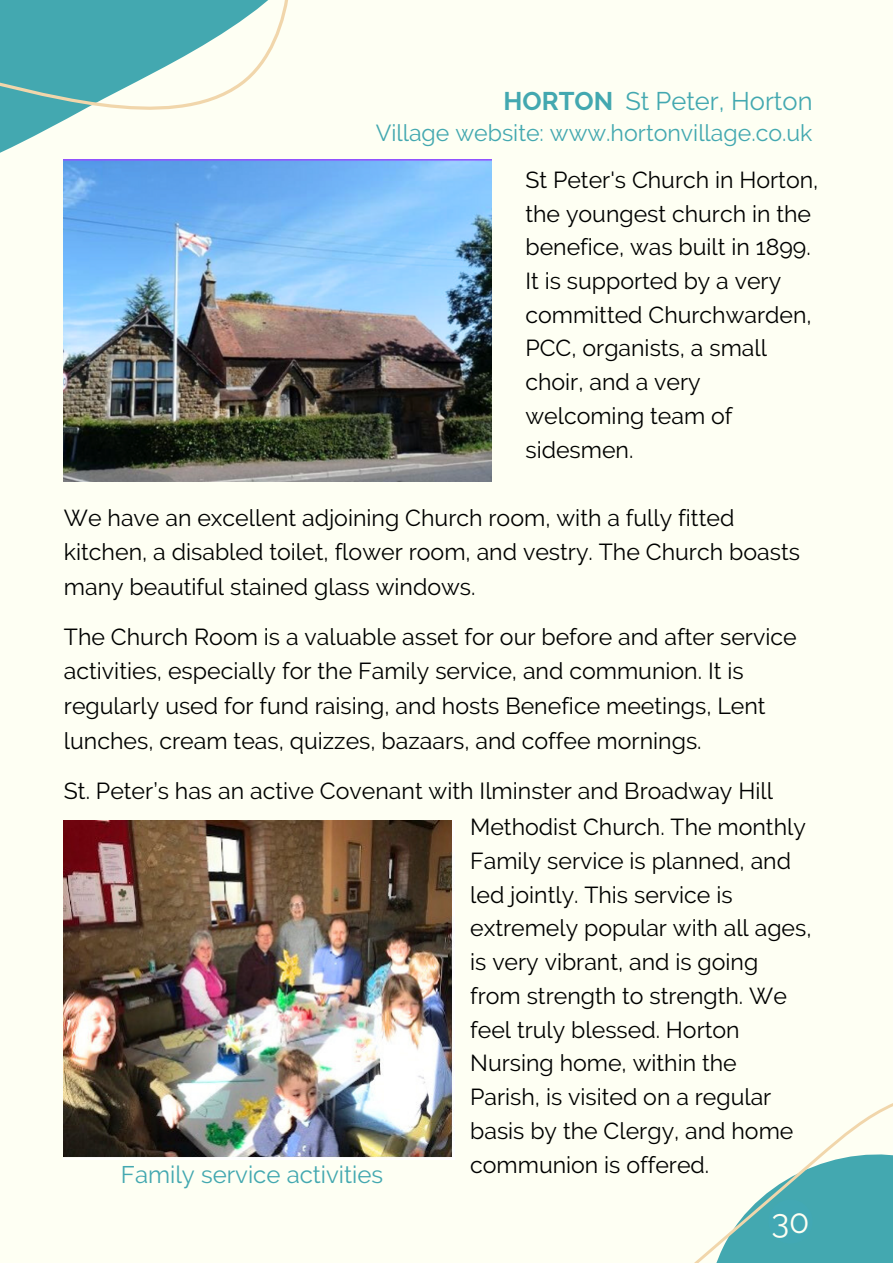
<style>
.page{position:relative;width:893px;height:1264px;background:#fff}
.page>*{position:absolute;margin:0;border:0;box-sizing:border-box;transform-origin:0 0}
.t1{font:33.15px "Raleway";color:#fefff3}
.t2{font:25.5px "Raleway";color:#43a8b0}
.t3{font:24px "Raleway";color:#43a8b0}
.t4{font:23.1px/33.8px "Raleway";color:#000}
.t5{font:23.1px "Raleway";color:#43a8b0}
.s1{font-weight:700}
</style>
<div class="page">
<div style="left:0;top:0;width:892px;height:1262px;background:#fefff3"></div>
<svg style="left:695px;top:1103px;width:197px;height:159px"></svg>
<svg style="left:0;top:0;width:358px;height:286px"></svg>
<div style="left:768px;top:1199px;width:44px;height:44px;background:#42a8b4;border-radius:50%"></div>
<img style="left:64px;top:160px;width:427px;height:321px">
<img style="left:64px;top:820px;width:390px;height:339px">
<p class="t2" style="left:503px;top:86px;width:310px"><span class="s1">HORTON</span> St Peter, Horton</p>
<p class="t5" style="left:376px;top:119px;width:438px">Village website: www.hortonvillage.co.uk</p>
<p class="t4" style="left:525px;top:163px;width:294px">St Peter's Church in Horton, the youngest church in the benefice, was built in 1899.<br>It is supported by a very committed Churchwarden,<br>PCC, organists, a small choir, and a very welcoming team of sidesmen.</p>
<p class="t4" style="left:64px;top:500px;width:737px;line-height:34.5px">We have an excellent adjoining Church room, with a fully fitted kitchen, a disabled toilet, flower room, and vestry. The Church boasts many beautiful stained glass windows.</p>
<p class="t4" style="left:64px;top:619px;width:734px;line-height:34.5px">The Church Room is a valuable asset for our before and after service activities, especially for the Family service, and communion. It is regularly used for fund raising, and hosts Benefice meetings, Lent lunches, cream teas, quizzes, bazaars, and coffee mornings.</p>
<p class="t4" style="left:64px;top:773px;width:710px">St. Peter’s has an active Covenant with Ilminster and Broadway Hill</p>
<p class="t3" style="left:121px;top:1160px;width:264px">Family service activities</p>
<p class="t4" style="left:470px;top:810px;width:343px">Methodist Church. The monthly<br>Family service is planned, and led jointly. This service is extremely popular with all ages, is very vibrant, and is going from strength to strength. We feel truly blessed. Horton<br>Nursing home, within the<br>Parish, is visited on a regular basis by the Clergy, and home communion is offered.</p>
<p class="t1" style="left:771px;top:1201px;width:40px">30</p>
</div>
